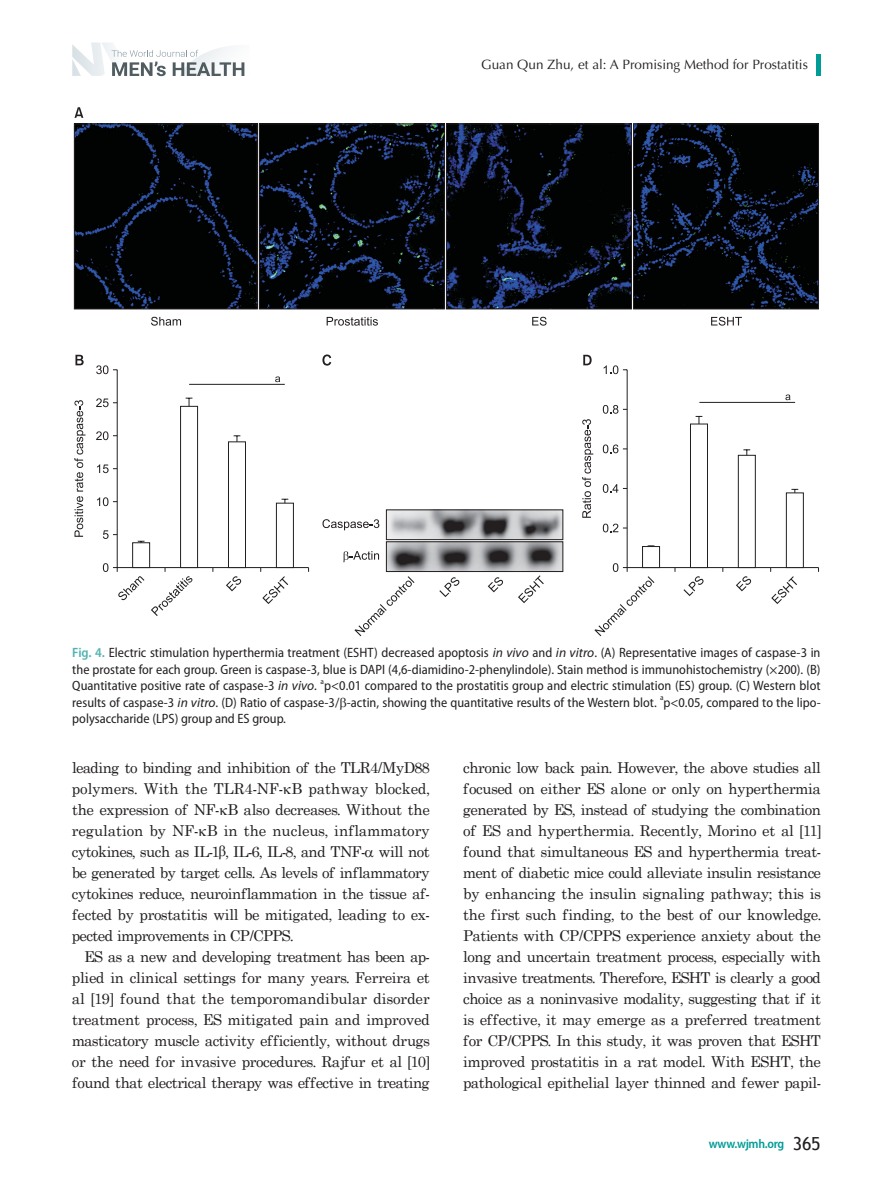
<style>
.page{position:relative;width:893px;height:1191px;background:#fff}
.page>*{position:absolute;margin:0;border:0;box-sizing:border-box;transform-origin:0 0}
.본문{font:15px/21px "Century Schoolbook";letter-spacing:-.03em;color:#231f20;text-align:justify}
.표본문__Fig{font:semi-condensed 13.5px/16.5px "Myriad Pro";color:#231f20;text-align:justify}
.t1{font:13.5px "Optima LT Std";color:#231f20}
.t2{font:600 semi-condensed 12.75px "Myriad Pro";letter-spacing:-.025em;color:#009c97}
.표본문__Fig-2{font:semi-condensed 7.8px "Myriad Pro";color:#231f20}
.s1{font-weight:600;color:#51b3b1}
.s2{font-style:italic;font-stretch:normal}
.s3{font-family:"Times New Roman"}
.s4{font-family:"Trebuchet MS";font-weight:400;font-stretch:normal;font-size:18px;color:#231f20}
</style>
<div class="page">
<div style="left:816px;top:54px;width:5px;height:21px;background:#009c97"></div>
<svg style="left:72px;top:43px;width:173px;height:33px"></svg>
<svg style="left:151px;top:317px;width:30px;height:9px"></svg>
<svg style="left:74px;top:123px;width:745px;height:186px;background:#080c15"></svg>
<svg style="left:327px;top:317px;width:51px;height:9px"></svg>
<svg style="left:532px;top:317px;width:15px;height:9px"></svg>
<svg style="left:711px;top:317px;width:31px;height:9px"></svg>
<svg style="left:74px;top:400px;width:11px;height:137px"></svg>
<svg style="left:96px;top:365px;width:213px;height:251px"></svg>
<svg style="left:74px;top:107px;width:9px;height:11px"></svg>
<svg style="left:75px;top:355px;width:9px;height:10px"></svg>
<svg style="left:322px;top:354px;width:9px;height:11px"></svg>
<svg style="left:582px;top:355px;width:237px;height:281px"></svg>
<svg style="left:322px;top:509px;width:241px;height:127px"></svg>
<p class="t1" style="left:481px;top:57px;width:328px">Guan Qun Zhu, et al: A Promising Method for Prostatitis</p>
<p class="표본문__Fig" style="left:72px;top:644px;width:750px"><span class="s1">Fig. 4.</span> Electric stimulation hyperthermia treatment (ESHT) decreased apoptosis <span class="s2">in vivo</span> and <span class="s2">in vitro</span>. (A) Representative images of caspase-3 in the prostate for each group. Green is caspase-3, blue is DAPI (4,6-diamidino-2-phenylindole). Stain method is immunohistochemistry (×200). (B)<br>Quantitative positive rate of caspase-3 <span class="s2">in vivo</span>.</p>
<p class="표본문__Fig-2" style="left:321px;top:676px;width:5px">a</p>
<p class="표본문__Fig" style="left:72px;top:677px;width:750px;text-indent:252px">p&lt;0.01 compared to the prostatitis group and electric stimulation (ES) group. (C) Western blot results of caspase-3 <span class="s2">in vitro</span>. (D) Ratio of caspase-3/ -actin, showing the quantitative results of the Western blot.</p>
<p class="표본문__Fig-2" style="left:660px;top:693px;width:5px">a</p>
<p class="표본문__Fig" style="left:663px;top:694px;width:159px">p&lt;0.05, compared to the lipo-</p>
<p class="표본문__Fig" style="left:72px;top:710px;width:215px">polysaccharide (LPS) group and ES group.</p>
<p class="본문" style="left:72px;top:755px;width:360px">leading to binding and inhibition of the TLR4/MyD88 polymers. With the TLR4-NF- B pathway blocked, the expression of NF- B also decreases. Without the regulation by NF- B in the nucleus, inflammatory cytokines, such as IL-1<span class="s3">β</span>, IL-6, IL-8, and TNF- will not be generated by target cells. As levels of inflammatory cytokines reduce, neuroinflammation in the tissue af&shy;fected by prostatitis will be mitigated, leading to ex&shy;pected improvements in CP/CPPS.</p>
<p class="본문" style="left:72px;top:944px;width:361px;text-indent:13px">ES as a new and developing treatment has been ap&shy;plied in clinical settings for many years. Ferreira et al [19] found that the temporomandibular disorder treatment process, ES mitigated pain and improved masticatory muscle activity efficiently, without drugs or the need for invasive procedures. Rajfur et al [10] found that electrical therapy was effective in treating</p>
<p class="본문" style="left:463px;top:755px;width:361px">chronic low back pain. However, the above studies all focused on either ES alone or only on hyperthermia generated by ES, instead of studying the combination of ES and hyperthermia. Recently, Morino et al [11] found that simultaneous ES and hyperthermia treat&shy;ment of diabetic mice could alleviate insulin resistance by enhancing the insulin signaling pathway; this is the first such finding, to the best of our knowledge.<br>Patients with CP/CPPS experience anxiety about the long and uncertain treatment process, especially with invasive treatments. Therefore, ESHT is clearly a good choice as a noninvasive modality, suggesting that if it is effective, it may emerge as a preferred treatment for CP/CPPS. In this study, it was proven that ESHT improved prostatitis in a rat model. With ESHT, the pathological epithelial layer thinned and fewer papil-</p>
<p class="t2" style="left:709px;top:1135px;width:113px">www.wjmh.org <span class="s4">365</span></p>
</div>
